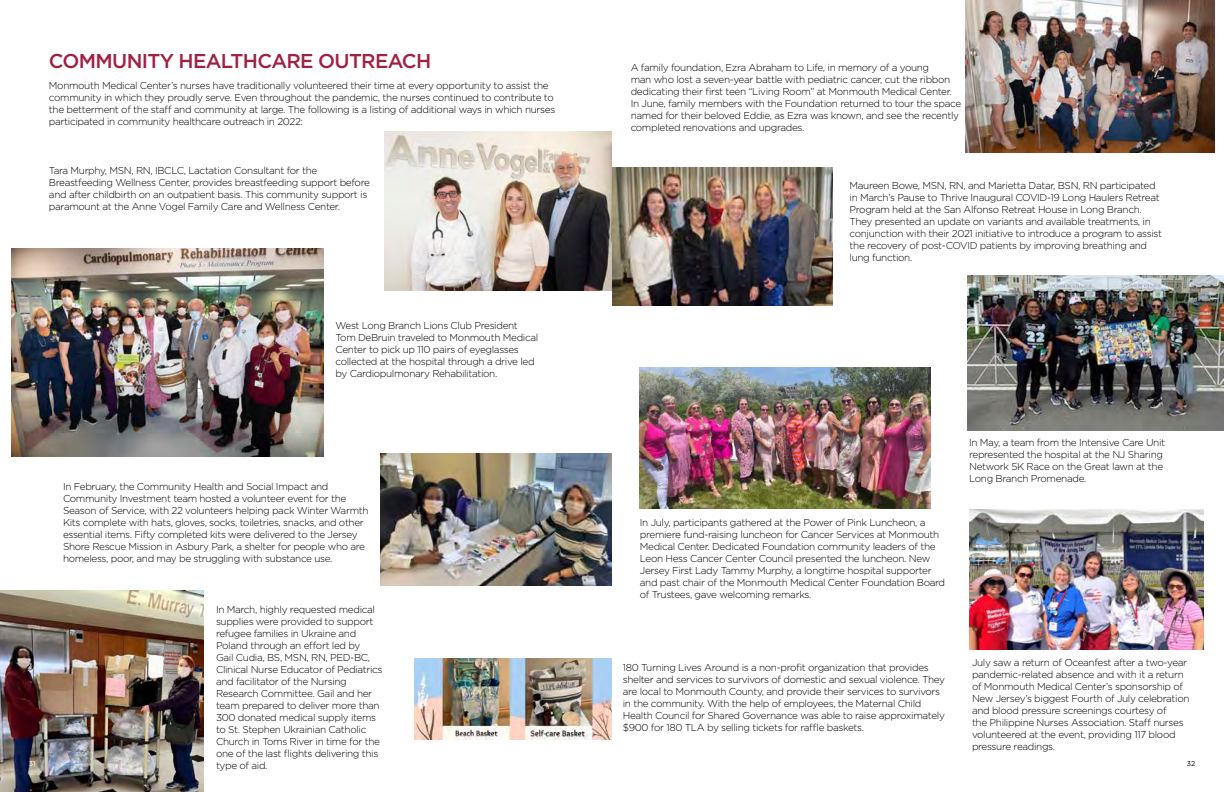
<style>
.page{position:relative;width:1224px;height:792px;background:#fff}
.page>*{position:absolute;margin:0;border:0;box-sizing:border-box;transform-origin:0 0}
.t1{font:500 20px "Gotham";letter-spacing:-.035em;color:#a02142}
.t2{font:300 10px/12px "Gotham";letter-spacing:-.035em;color:#000}
.t3{font:7px "Gotham";color:#000}
.t4{font:7px "Gotham";color:#fff}
</style>
<div class="page">
<img style="left:384px;top:131px;width:228px;height:159px">
<img style="left:12px;top:248px;width:311px;height:208px">
<img style="left:380px;top:454px;width:232px;height:131px">
<img style="left:0;top:590px;width:203px;height:202px">
<img style="left:612px;top:168px;width:221px;height:138px">
<img style="left:968px;top:275px;width:256px;height:156px">
<img style="left:966px;top:0;width:249px;height:153px">
<img style="left:639px;top:367px;width:291px;height:141px">
<img style="left:969px;top:510px;width:235px;height:139px">
<img style="left:415px;top:659px;width:197px;height:80px">
<h1 class="t1" style="left:49px;top:48px;width:384px">COMMUNITY HEALTHCARE OUTREACH</h1>
<p class="t2" style="left:49px;top:79px;width:508px">Monmouth Medical Center’s nurses have traditionally volunteered their time at every opportunity to assist the community in which they proudly serve. Even throughout the pandemic, the nurses continued to contribute to the betterment of the staff and community at large. The following is a listing of additional ways in which nurses participated in community healthcare outreach in 2022:</p>
<p class="t2" style="left:49px;top:164px;width:322px">Tara Murphy, MSN, RN, IBCLC, Lactation Consultant for the Breastfeeding Wellness Center, provides breastfeeding support before and after childbirth on an outpatient basis. This community support is paramount at the Anne Vogel Family Care and Wellness Center.</p>
<p class="t2" style="left:336px;top:319px;width:204px">West Long Branch Lions Club President Tom DeBruin traveled to Monmouth Medical Center to pick up 110 pairs of eyeglasses collected at the hospital through a drive led by Cardiopulmonary Rehabilitation.</p>
<p class="t4" style="left:29px;top:759px;width:8px">31</p>
<p class="t2" style="left:63px;top:480px;width:307px">In February, the Community Health and Social Impact and Community Investment team hosted a volunteer event for the Season of Service, with 22 volunteers helping pack Winter Warmth Kits complete with hats, gloves, socks, toiletries, snacks, and other essential items. Fifty completed kits were delivered to the Jersey Shore Rescue Mission in Asbury Park, a shelter for people who are homeless, poor, and may be struggling with substance use.</p>
<p class="t2" style="left:216px;top:603px;width:168px">In March, highly requested medical supplies were provided to support refugee families in Ukraine and<br>Poland through an effort led by<br>Gail Cudia, BS, MSN, RN, PED-BC,<br>Clinical Nurse Educator of Pediatrics and facilitator of the Nursing<br>Research Committee. Gail and her team prepared to deliver more than<br>300 donated medical supply items to St. Stephen Ukrainian Catholic<br>Church in Toms River in time for the one of the last flights delivering this type of aid.</p>
<p class="t2" style="left:631px;top:61px;width:332px">A family foundation, Ezra Abraham to Life, in memory of a young<br>man who lost a seven-year battle with pediatric cancer, cut the ribbon dedicating their first teen “Living Room” at Monmouth Medical Center.<br>In June, family members with the Foundation returned to tour the space named for their beloved Eddie, as Ezra was known, and see the recently completed renovations and upgrades.</p>
<p class="t2" style="left:850px;top:180px;width:314px">Maureen Bowe, MSN, RN, and Marietta Datar, BSN, RN participated in March’s Pause to Thrive Inaugural COVID-19 Long Haulers Retreat Program held at the San Alfonso Retreat House in Long Branch.<br>They presented an update on variants and available treatments, in conjunction with their 2021 initiative to introduce a program to assist the recovery of post-COVID patients by improving breathing and lung function.</p>
<p class="t2" style="left:640px;top:516px;width:307px">In July, participants gathered at the Power of Pink Luncheon, a premiere fund-raising luncheon for Cancer Services at Monmouth Medical Center. Dedicated Foundation community leaders of the Leon Hess Cancer Center Council presented the luncheon. New Jersey First Lady Tammy Murphy, a longtime hospital supporter and past chair of the Monmouth Medical Center Foundation Board of Trustees, gave welcoming remarks.</p>
<p class="t2" style="left:623px;top:661px;width:324px">180 Turning Lives Around is a non-profit organization that provides shelter and services to survivors of domestic and sexual violence. They are local to Monmouth County, and provide their services to survivors in the community. With the help of employees, the Maternal Child Health Council for Shared Governance was able to raise approximately $900 for 180 TLA by selling tickets for raffle baskets.</p>
<p class="t2" style="left:969px;top:436px;width:198px">In May, a team from the Intensive Care Unit represented the hospital at the NJ Sharing Network 5K Race on the Great lawn at the Long Branch Promenade.</p>
<p class="t2" style="left:972px;top:656px;width:219px">July saw a return of Oceanfest after a two-year pandemic-related absence and with it a return of Monmouth Medical Center’s sponsorship of New Jersey’s biggest Fourth of July celebration and blood pressure screenings courtesy of<br>the Philippine Nurses Association. Staff nurses volunteered at the event, providing 117 blood pressure readings.</p>
<p class="t3" style="left:1187px;top:759px;width:10px">32</p>
</div>
